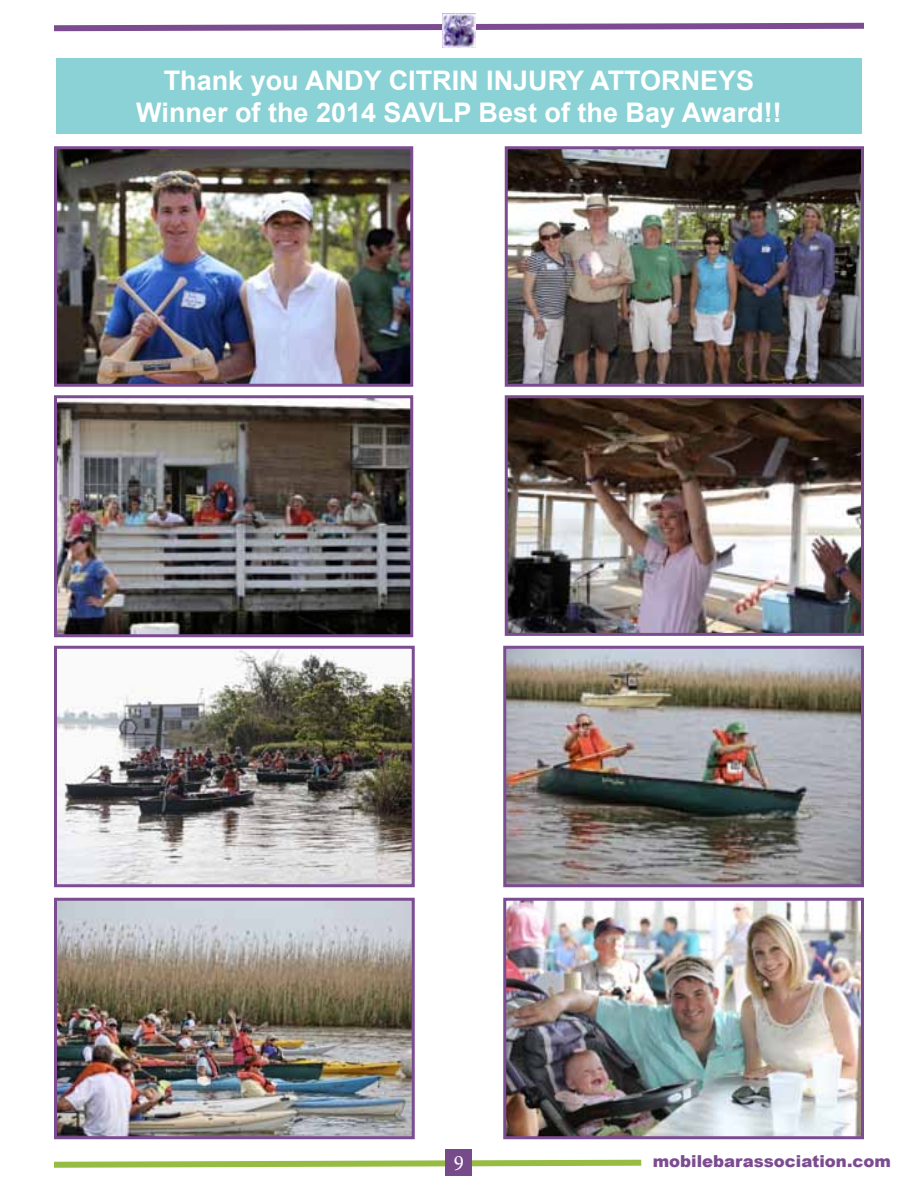
<style>
.page{position:relative;width:918px;height:1188px;background:#fff}
.page>*{position:absolute;margin:0;border:0;box-sizing:border-box;transform-origin:0 0}
.t1{font:700 27px/32.4px "Arial";color:#fff}
.t2{font:22.05px "Minion Pro";color:#fff;scale:.95 1}
.t3{font:900 16.5px "Arial";color:#7c4c91}
</style>
<div class="page">
<svg style="left:54px;top:1159px;width:588px;height:9px"></svg>
<div style="left:445px;top:1149px;width:27px;height:27px;background:#774a8a"></div>
<svg style="left:54px;top:22px;width:810px;height:10px"></svg>
<img style="left:442px;top:14px;width:34px;height:33px">
<img style="left:58px;top:150px;width:351px;height:233px">
<div style="left:54px;top:146px;width:359px;height:241px;border:3px solid #7c4c91"></div>
<img style="left:509px;top:150px;width:351px;height:233px">
<div style="left:505px;top:146px;width:359px;height:241px;border:3px solid #7c4c91"></div>
<img style="left:509px;top:399px;width:351px;height:233px">
<div style="left:505px;top:395px;width:359px;height:241px;border:3px solid #7c4c91"></div>
<img style="left:58px;top:399px;width:351px;height:234px">
<div style="left:54px;top:395px;width:359px;height:242px;border:3px solid #7c4c91"></div>
<img style="left:507px;top:650px;width:353px;height:233px">
<div style="left:503px;top:646px;width:361px;height:241px;border:3px solid #7c4c91"></div>
<img style="left:58px;top:902px;width:353px;height:233px">
<div style="left:54px;top:898px;width:361px;height:241px;border:3px solid #7c4c91"></div>
<img style="left:507px;top:902px;width:353px;height:233px">
<div style="left:503px;top:898px;width:361px;height:241px;border:3px solid #7c4c91"></div>
<img style="left:58px;top:650px;width:353px;height:233px">
<div style="left:54px;top:646px;width:361px;height:241px;border:3px solid #7c4c91"></div>
<div style="left:56px;top:58px;width:806px;height:76px;background:#8ad2d5"></div>
<p class="t1" style="left:136px;top:65px;width:647px;text-indent:582px">ys<br>Winner of the 2014 SAVLP Best of the Bay Award!!</p>
<p class="t1" style="left:164px;top:65px;width:340px">Thank you Andy Citrin Injur</p>
<p class="t1" style="left:566px;top:65px;width:61px">y Attorne</p>
<p class="t2" style="left:454px;top:1149px;width:12px">9</p>
<p class="t3" style="left:653px;top:1149px;width:240px">mobilebarassociation.com</p>
</div>
